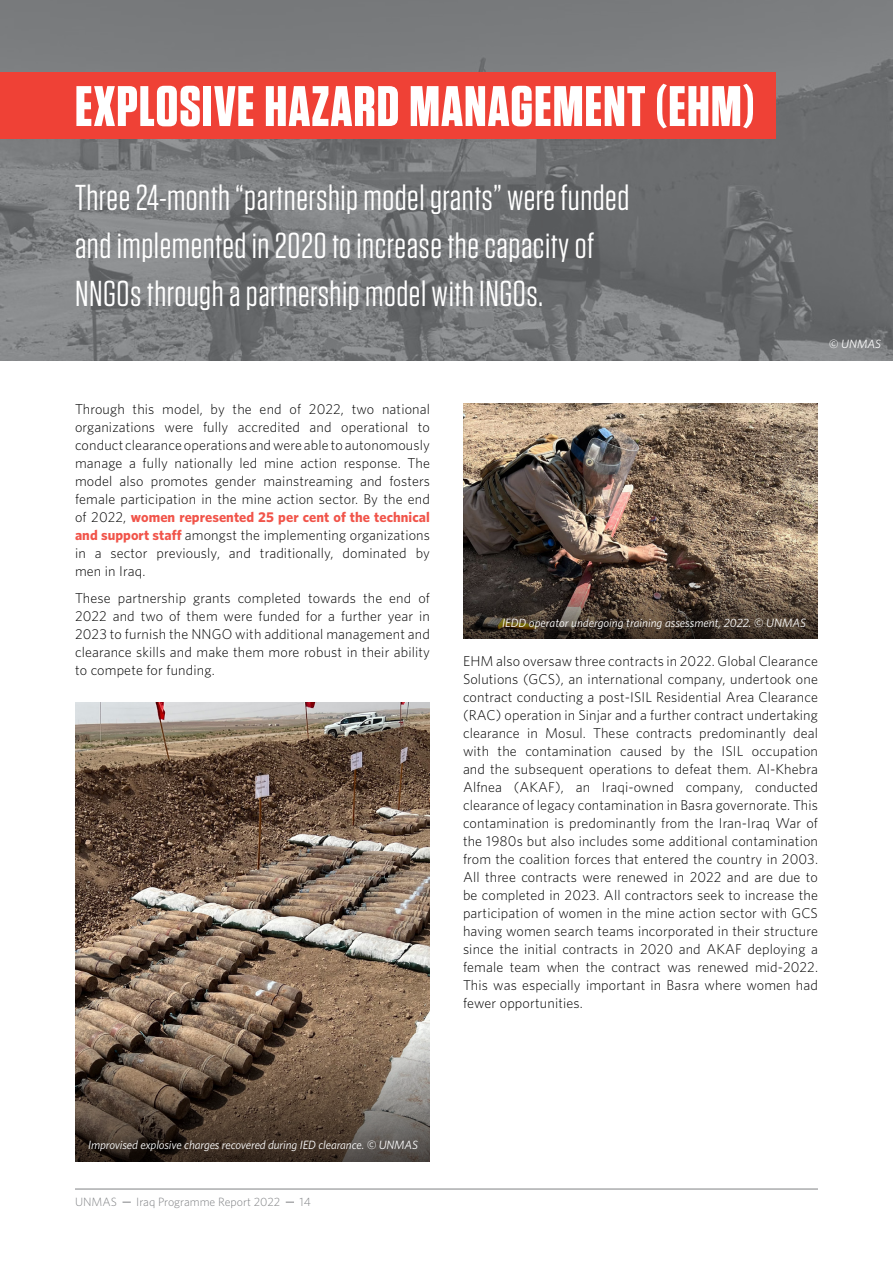
<style>
.page{position:relative;width:893px;height:1263px;background:#fff}
.page>*{position:absolute;margin:0;border:0;box-sizing:border-box;transform-origin:0 0}
.t1{font:700 57px "Tungsten";letter-spacing:.02em;color:#fff}
.t2{font:36px/48px "Tungsten";letter-spacing:.015em;color:#fff}
.t3{font:300 14.25px/18px "Whitney";letter-spacing:.01em;color:#000;text-align:justify}
.t4{font:italic 12px "Whitney";letter-spacing:-.01em;color:#fff}
.t5{font:300 12px "Whitney";color:#808285}
.s1{font-weight:700;color:#f1544a}
</style>
<div class="page">
<hr style="left:75px;top:1189px;width:743px;height:1px;background:#808285">
<img style="left:0;top:0;width:893px;height:360px">
<div style="left:0;top:73px;width:776px;height:66px;background:#ef4136"></div>
<img style="left:75px;top:702px;width:355px;height:326px">
<svg style="left:75px;top:1028px;width:355px;height:133px;background:#635346"></svg>
<img style="left:463px;top:403px;width:355px;height:167px">
<svg style="left:463px;top:570px;width:355px;height:69px;background:#4c3f34"></svg>
<h1 class="t1" style="left:75px;top:76px;width:681px">EXPLOSIVE HAZARD MANAGEMENT (EHM)</h1>
<h2 class="t2" style="left:75px;top:174px;width:556px">Three 24-month “partnership model grants” were funded and implemented in 2020 to increase the capacity of<br>NNGOs through a partnership model with INGOs.</h2>
<p class="t4" style="left:829px;top:336px;width:54px">© UNMAS</p>
<p class="t3" style="left:75px;top:400px;width:356px">Through this model, by the end of 2022, two national organizations were fully accredited and operational to conduct clearance operations and were able to autonomously manage a fully nationally led mine action response. The model also promotes gender mainstreaming and fosters female participation in the mine action sector. By the end of 2022, <span class="s1">women represented 25 per cent of the technical and support staff</span> amongst the implementing organizations in a sector previously, and traditionally, dominated by men in Iraq.</p>
<p class="t3" style="left:75px;top:589px;width:356px">These partnership grants completed towards the end of 2022 and two of them were funded for a further year in 2023 to furnish the NNGO with additional management and clearance skills and make them more robust in their ability to compete for funding.</p>
<p class="t4" style="left:502px;top:614px;width:305px">IEDD operator undergoing training assessment, 2022. © UNMAS</p>
<p class="t3" style="left:463px;top:652px;width:357px">EHM also oversaw three contracts in 2022. Global Clearance Solutions (GCS), an international company, undertook one contract conducting a post-ISIL Residential Area Clearance (RAC) operation in Sinjar and a further contract undertaking clearance in Mosul. These contracts predominantly deal with the contamination caused by the ISIL occupation and the subsequent operations to defeat them. Al-Khebra Alfnea (AKAF), an Iraqi-owned company, conducted clearance of legacy contamination in Basra governorate. This contamination is predominantly from the Iran-Iraq War of the 1980s but also includes some additional contamination from the coalition forces that entered the country in 2003.<br>All three contracts were renewed in 2022 and are due to be completed in 2023. All contractors seek to increase the participation of women in the mine action sector with GCS having women search teams incorporated in their structure since the initial contracts in 2020 and AKAF deploying a female team when the contract was renewed mid-2022.<br>This was especially important in Basra where women had fewer opportunities.</p>
<p class="t4" style="left:88px;top:1137px;width:331px">Improvised explosive charges recovered during IED clearance. © UNMAS</p>
<p class="t5" style="left:75px;top:1194px;width:43px">UNMAS</p>
<p class="t5" style="left:136px;top:1194px;width:145px">Iraq Programme Report 2022</p>
<p class="t5" style="left:300px;top:1194px;width:13px">14</p>
</div>
